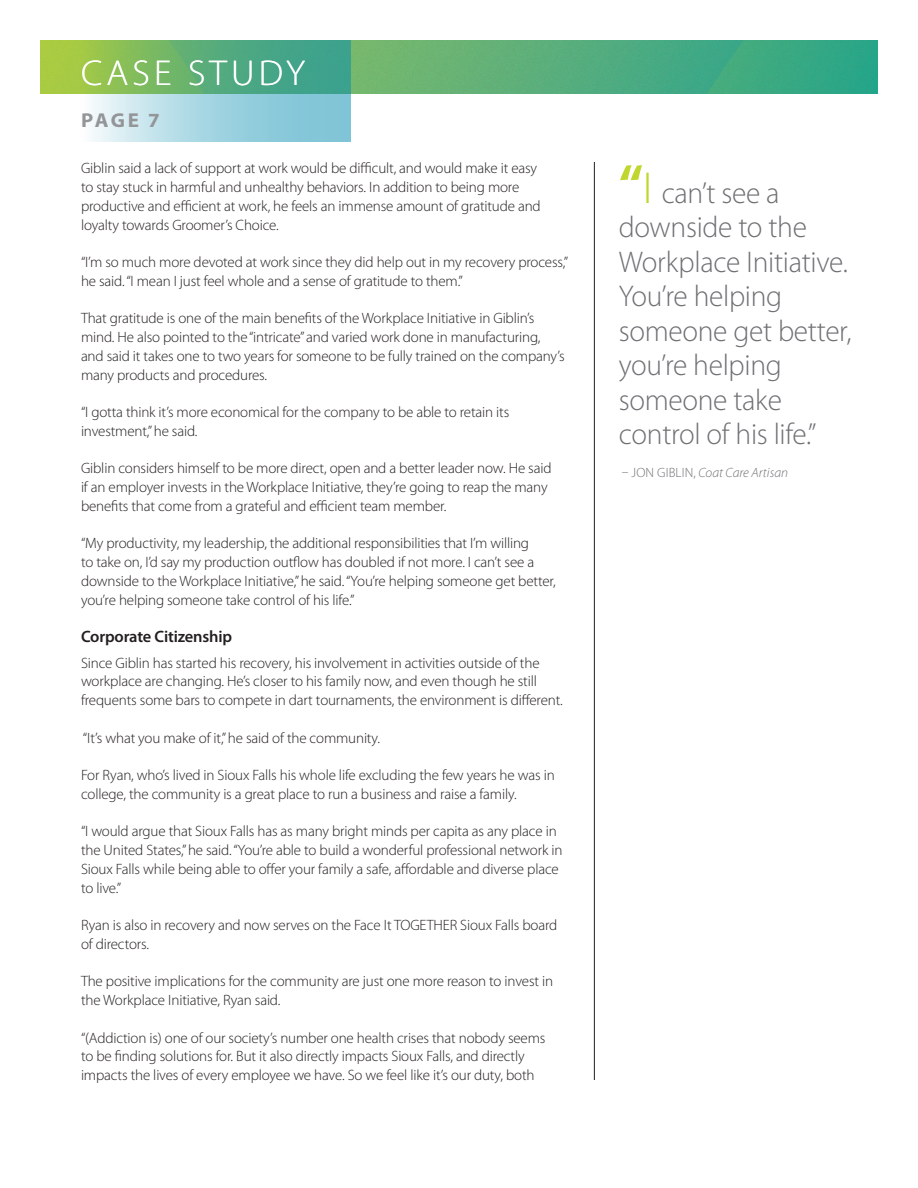
<style>
.page{position:relative;width:918px;height:1188px;background:#fff}
.page>*{position:absolute;margin:0;border:0;box-sizing:border-box;transform-origin:0 0}
.t1{font:300 36px "Myriad Pro";letter-spacing:.11em;color:#fff;scale:1.04 1}
.t2{font:300 30px/34.5px "Myriad Pro";letter-spacing:-.01em;color:#6f7073}
.t3{font:700 20.1px "Myriad Pro";color:#939598;scale:1.04 1}
.t4{font:600 16.5px "Myriad Pro";letter-spacing:-.01em;color:#231f20}
.t5{font:300 15px/18.8px "Myriad Pro";letter-spacing:-.01em;color:#231f20}
.t6{font:italic 300 13.5px "Myriad Pro";color:#6f7073}
.s1{font-weight:700;font-size:54px;color:#c1d72f}
.s2{font-size:45px;color:#c1d72f}
.s3{font-style:normal}
</style>
<div class="page">
<hr style="left:594px;top:162px;width:1px;height:918px;background:#231f20">
<img style="left:40px;top:40px;width:838px;height:53px">
<svg style="left:81px;top:40px;width:270px;height:102px;background:#84c3a8"></svg>
<h1 class="t1" style="left:81px;top:54px;width:217px">CASE STUDY</h1>
<h3 class="t3" style="left:81px;top:108px;width:77px">page 7</h3>
<p class="t5" style="left:81px;top:159px;width:461px">Giblin said a lack of support at work would be difficult, and would make it easy to stay stuck in harmful and unhealthy behaviors. In addition to being more productive and efficient at work, he feels an immense amount of gratitude and loyalty towards Groomer’s Choice.</p>
<p class="t5" style="left:81px;top:253px;width:489px">“I’m so much more devoted at work since they did help out in my recovery process,” he said. “I mean I just feel whole and a sense of gratitude to them.”</p>
<p class="t5" style="left:81px;top:309px;width:485px">That gratitude is one of the main benefits of the Workplace Initiative in Giblin’s mind. He also pointed to the “intricate” and varied work done in manufacturing, and said it takes one to two years for someone to be fully trained on the company’s many products and procedures.</p>
<p class="t5" style="left:81px;top:403px;width:430px">“I gotta think it’s more economical for the company to be able to retain its investment,” he said.</p>
<p class="t5" style="left:81px;top:459px;width:472px">Giblin considers himself to be more direct, open and a better leader now. He said if an employer invests in the Workplace Initiative, they’re going to reap the many benefits that come from a grateful and efficient team member.</p>
<p class="t5" style="left:81px;top:534px;width:476px">“My productivity, my leadership, the additional responsibilities that I’m willing<br>to take on, I’d say my production outflow has doubled if not more. I can’t see a downside to the Workplace Initiative,” he said. “You’re helping someone get better, you’re helping someone take control of his life.”</p>
<p class="t4" style="left:81px;top:626px;width:153px">Corporate Citizenship</p>
<p class="t5" style="left:81px;top:653px;width:483px">Since Giblin has started his recovery, his involvement in activities outside of the workplace are changing. He’s closer to his family now, and even though he still frequents some bars to compete in dart tournaments, the environment is different.</p>
<p class="t5" style="left:83px;top:728px;width:299px">“It’s what you make of it,” he said of the community.</p>
<p class="t5" style="left:81px;top:766px;width:475px">For Ryan, who’s lived in Sioux Falls his whole life excluding the few years he was in college, the community is a great place to run a business and raise a family.</p>
<p class="t5" style="left:81px;top:822px;width:483px">“I would argue that Sioux Falls has as many bright minds per capita as any place in the United States,” he said. “You’re able to build a wonderful professional network in Sioux Falls while being able to offer your family a safe, affordable and diverse place to live.”</p>
<p class="t5" style="left:81px;top:916px;width:478px">Ryan is also in recovery and now serves on the Face It TOGETHER Sioux Falls board of directors.</p>
<p class="t5" style="left:81px;top:972px;width:474px">The positive implications for the community are just one more reason to invest in the Workplace Initiative, Ryan said.</p>
<p class="t5" style="left:81px;top:1028px;width:466px">“(Addiction is) one of our society’s number one health crises that nobody seems to be finding solutions for. But it also directly impacts Sioux Falls, and directly impacts the lives of every employee we have. So we feel like it’s our duty, both</p>
<h2 class="t2" style="left:619px;top:176px;width:234px"><span class="s1">“</span><span class="s2">I</span> can’t see a downside to the<br>Workplace Initiative.<br>You’re helping someone get better, you’re helping someone take control of his life.”</h2>
<p class="t6" style="left:622px;top:465px;width:168px"><span class="s3">– Jon Gib lin ,</span> Coat Care Artisan</p>
</div>
